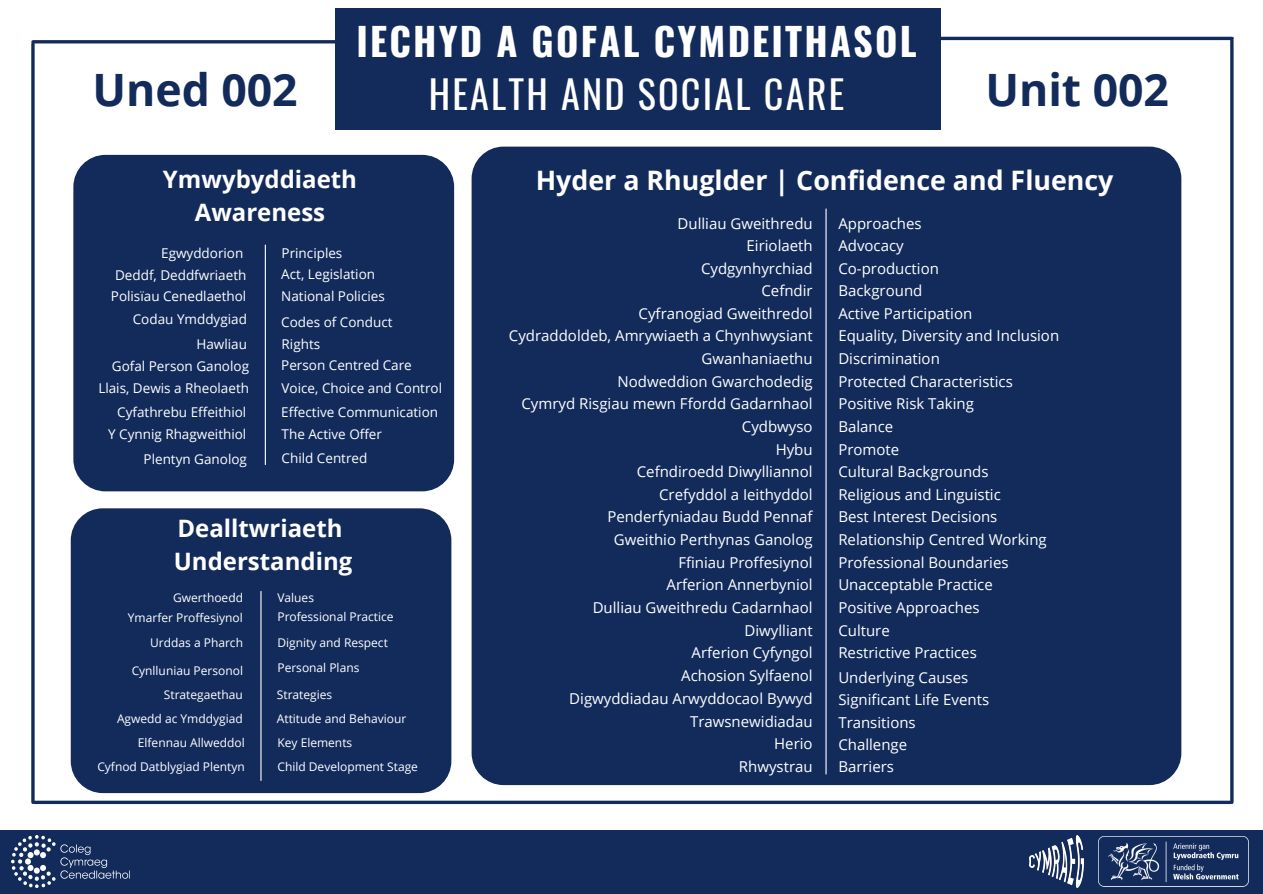
<style>
.page{position:relative;width:1263px;height:894px;background:#fff}
.page>*{position:absolute;margin:0;border:0;box-sizing:border-box;transform-origin:0 0}
.t1{font:700 44.55px "Open Sans";color:#122b5b}
.t2{font:700 38.25px "Oswald";letter-spacing:.055em;color:#fff}
.t3{font:38.25px "Oswald";letter-spacing:.055em;color:#fff}
.t4{font:700 26.85px "Open Sans";color:#fff}
.t5{font:700 24px "Open Sans";color:#fff}
.t6{font:15px "Open Sans";color:#fff}
.t7{font:13.5px "Open Sans";color:#fff}
.t8{font:12px "Open Sans";color:#fff}
</style>
<div class="page">
<div style="left:0;top:830px;width:1263px;height:63px;background:#122b5b"></div>
<img style="left:12px;top:835px;width:118px;height:51px">
<img style="left:1098px;top:836px;width:151px;height:50px">
<img style="left:1030px;top:835px;width:53px;height:51px">
<hr style="left:33px;top:40px;width:336px;height:3px;background:#122b5b">
<hr style="left:916px;top:37px;width:316px;height:3px;background:#122b5b">
<svg style="left:31px;top:44px;width:4px;height:758px;background:#364b74"></svg>
<hr style="left:1230px;top:40px;width:3px;height:762px;background:#122b5b">
<hr style="left:35px;top:800px;width:1195px;height:3px;background:#122b5b">
<div style="left:335px;top:8px;width:605px;height:122px;background:#122b5b"></div>
<div style="left:73px;top:155px;width:381px;height:336px;background:#122b5b"></div>
<hr style="left:265px;top:245px;width:1px;height:219px;background:#fff">
<div style="left:71px;top:508px;width:380px;height:284px;background:#122b5b"></div>
<hr style="left:260px;top:591px;width:2px;height:189px;background:#fff">
<div style="left:472px;top:146px;width:709px;height:638px;background:#122b5b"></div>
<hr style="left:825px;top:209px;width:2px;height:564px;background:#fff">
<p class="t2" style="left:357px;top:11px;width:562px">IECHYD A GOFAL CYMDEITHASOL</p>
<p class="t1" style="left:93px;top:58px;width:207px">Uned 002</p>
<p class="t3" style="left:429px;top:64px;width:417px">HEALTH AND SOCIAL CARE</p>
<p class="t1" style="left:985px;top:58px;width:185px">Unit 002</p>
<p class="t5" style="left:163px;top:162px;width:196px">Ymwybyddiaeth</p>
<p class="t5" style="left:195px;top:195px;width:132px">Awareness</p>
<p class="t7" style="left:161px;top:244px;width:84px">Egwyddorion</p>
<p class="t7" style="left:115px;top:265px;width:133px">Deddf, Deddfwriaeth</p>
<p class="t7" style="left:111px;top:286px;width:137px">Polisïau Cenedlaethol</p>
<p class="t7" style="left:133px;top:309px;width:116px">Codau Ymddygiad</p>
<p class="t7" style="left:196px;top:334px;width:52px">Hawliau</p>
<p class="t7" style="left:112px;top:356px;width:139px">Gofal Person Ganolog</p>
<p class="t7" style="left:98px;top:378px;width:152px">Llais, Dewis a Rheolaeth</p>
<p class="t7" style="left:117px;top:402px;width:131px">Cyfathrebu Effeithiol</p>
<p class="t7" style="left:108px;top:424px;width:140px">Y Cynnig Rhagweithiol</p>
<p class="t7" style="left:282px;top:244px;width:62px">Principles</p>
<p class="t7" style="left:281px;top:264px;width:95px">Act, Legislation</p>
<p class="t7" style="left:281px;top:286px;width:105px">National Policies</p>
<p class="t7" style="left:281px;top:312px;width:113px">Codes of Conduct</p>
<p class="t7" style="left:282px;top:334px;width:40px">Rights</p>
<p class="t7" style="left:281px;top:356px;width:132px">Person Centred Care</p>
<p class="t7" style="left:281px;top:403px;width:158px">Effective Communication</p>
<p class="t7" style="left:282px;top:424px;width:102px">The Active Offer</p>
<p class="t7" style="left:282px;top:378px;width:162px">Voice, Choice and Control</p>
<p class="t7" style="left:144px;top:449px;width:105px">Plentyn Ganolog</p>
<p class="t7" style="left:282px;top:448px;width:87px">Child Centred</p>
<p class="t5" style="left:177px;top:511px;width:167px">Dealltwriaeth</p>
<p class="t5" style="left:174px;top:544px;width:180px">Understanding</p>
<p class="t8" style="left:173px;top:588px;width:71px">Gwerthoedd</p>
<p class="t8" style="left:128px;top:608px;width:116px">Ymarfer Proffesiynol</p>
<p class="t8" style="left:150px;top:634px;width:94px">Urddas a Pharch</p>
<p class="t8" style="left:277px;top:588px;width:38px">Values</p>
<p class="t8" style="left:277px;top:608px;width:118px">Professional Practice</p>
<p class="t8" style="left:277px;top:634px;width:112px">Dignity and Respect</p>
<p class="t8" style="left:132px;top:662px;width:113px">Cynlluniau Personol</p>
<p class="t8" style="left:164px;top:686px;width:80px">Strategaethau</p>
<p class="t8" style="left:117px;top:709px;width:127px">Agwedd ac Ymddygiad</p>
<p class="t8" style="left:277px;top:659px;width:83px">Personal Plans</p>
<p class="t8" style="left:277px;top:686px;width:57px">Strategies</p>
<p class="t8" style="left:277px;top:709px;width:131px">Attitude and Behaviour</p>
<p class="t8" style="left:138px;top:733px;width:108px">Elfennau Allweddol</p>
<p class="t8" style="left:277px;top:733px;width:76px">Key Elements</p>
<p class="t8" style="left:97px;top:757px;width:149px">Cyfnod Datblygiad Plentyn</p>
<p class="t8" style="left:277px;top:757px;width:142px">Child Development Stage</p>
<p class="t4" style="left:536px;top:161px;width:579px">Hyder a Rhuglder | Confidence and Fluency</p>
<p class="t6" style="left:678px;top:213px;width:137px">Dulliau Gweithredu</p>
<p class="t6" style="left:747px;top:235px;width:68px">Eiriolaeth</p>
<p class="t6" style="left:701px;top:258px;width:113px">Cydgynhyrchiad</p>
<p class="t6" style="left:761px;top:280px;width:53px">Cefndir</p>
<p class="t6" style="left:639px;top:302px;width:176px">Cyfranogiad Gweithredol</p>
<p class="t6" style="left:509px;top:325px;width:305px">Cydraddoldeb, Amrywiaeth a Chynhwysiant</p>
<p class="t6" style="left:702px;top:348px;width:113px">Gwanhaniaethu</p>
<p class="t6" style="left:838px;top:213px;width:85px">Approaches</p>
<p class="t6" style="left:838px;top:235px;width:67px">Advocacy</p>
<p class="t6" style="left:838px;top:258px;width:102px">Co-production</p>
<p class="t6" style="left:838px;top:280px;width:86px">Background</p>
<p class="t6" style="left:838px;top:302px;width:135px">Active Participation</p>
<p class="t6" style="left:838px;top:325px;width:222px">Equality, Diversity and Inclusion</p>
<p class="t6" style="left:838px;top:348px;width:103px">Discrimination</p>
<p class="t6" style="left:838px;top:370px;width:176px">Protected Characteristics</p>
<p class="t6" style="left:838px;top:393px;width:137px">Positive Risk Taking</p>
<p class="t6" style="left:838px;top:416px;width:56px">Balance</p>
<p class="t6" style="left:618px;top:370px;width:197px">Nodweddion Gwarchodedig</p>
<p class="t6" style="left:521px;top:393px;width:293px">Cymryd Risgiau mewn Ffordd Gadarnhaol</p>
<p class="t6" style="left:742px;top:416px;width:72px">Cydbwyso</p>
<p class="t6" style="left:776px;top:439px;width:38px">Hybu</p>
<p class="t6" style="left:838px;top:439px;width:62px">Promote</p>
<p class="t6" style="left:637px;top:461px;width:177px">Cefndiroedd Diwylliannol</p>
<p class="t6" style="left:659px;top:484px;width:155px">Crefyddol a Ieithyddol</p>
<p class="t6" style="left:838px;top:461px;width:152px">Cultural Backgrounds</p>
<p class="t6" style="left:838px;top:484px;width:164px">Religious and Linguistic</p>
<p class="t6" style="left:607px;top:506px;width:207px">Penderfyniadau Budd Pennaf</p>
<p class="t6" style="left:614px;top:528px;width:200px">Gweithio Perthynas Ganolog</p>
<p class="t6" style="left:678px;top:551px;width:136px">Ffiniau Proffesiynol</p>
<p class="t6" style="left:666px;top:574px;width:148px">Arferion Annerbyniol</p>
<p class="t6" style="left:744px;top:619px;width:70px">Diwylliant</p>
<p class="t6" style="left:593px;top:596px;width:222px">Dulliau Gweithredu Cadarnhaol</p>
<p class="t6" style="left:692px;top:642px;width:123px">Arferion Cyfyngol</p>
<p class="t6" style="left:569px;top:687px;width:245px">Digwyddiadau Arwyddocaol Bywyd</p>
<p class="t6" style="left:681px;top:665px;width:133px">Achosion Sylfaenol</p>
<p class="t6" style="left:690px;top:710px;width:124px">Trawsnewidiadau</p>
<p class="t6" style="left:838px;top:506px;width:161px">Best Interest Decisions</p>
<p class="t6" style="left:838px;top:528px;width:210px">Relationship Centred Working</p>
<p class="t6" style="left:838px;top:551px;width:172px">Professional Boundaries</p>
<p class="t6" style="left:838px;top:574px;width:156px">Unacceptable Practice</p>
<p class="t6" style="left:838px;top:619px;width:53px">Culture</p>
<p class="t6" style="left:838px;top:596px;width:143px">Positive Approaches</p>
<p class="t6" style="left:838px;top:642px;width:140px">Restrictive Practices</p>
<p class="t6" style="left:838px;top:666px;width:131px">Underlying Causes</p>
<p class="t6" style="left:838px;top:689px;width:152px">Significant Life Events</p>
<p class="t6" style="left:838px;top:711px;width:79px">Transitions</p>
<p class="t6" style="left:774px;top:733px;width:40px">Herio</p>
<p class="t6" style="left:838px;top:733px;width:70px">Challenge</p>
<p class="t6" style="left:739px;top:755px;width:75px">Rhwystrau</p>
<p class="t6" style="left:838px;top:756px;width:57px">Barriers</p>
</div>
